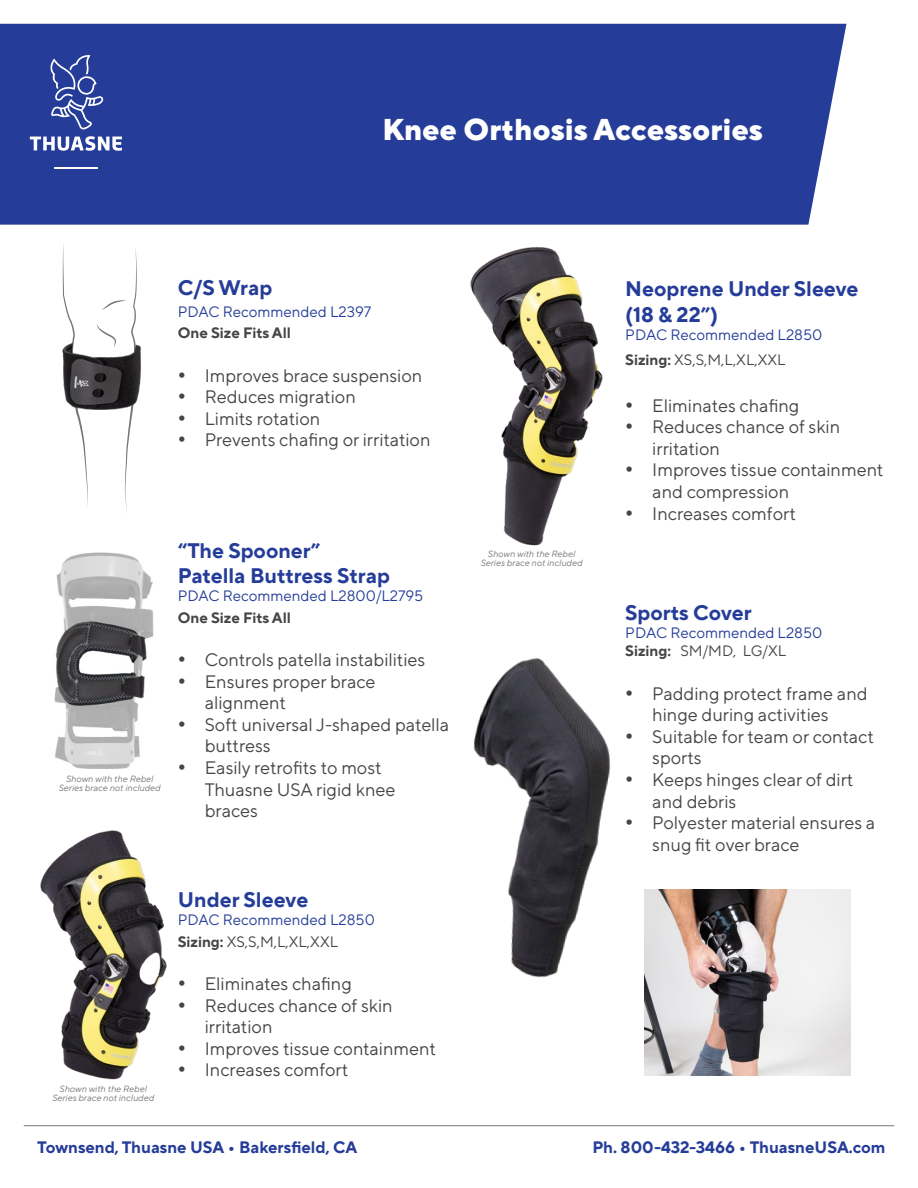
<style>
.page{position:relative;width:918px;height:1188px;background:#fff}
.page>*{position:absolute;margin:0;border:0;box-sizing:border-box;transform-origin:0 0}
.t1{font:800 30px "TT Norms Pro";color:#fff}
.t2{font:700 21px/25.2px "TT Norms Pro";color:#253d98}
.t3{font:18px/21.6px "TT Norms Pro";color:#464547}
.t4{font:700 16.5px "TT Norms Pro";color:#253d98}
.t5{font:15px/25.2px "TT Norms Pro";color:#253d98}
.t6{font:700 15px "TT Norms Pro";color:#464547}
.t7{font:italic 9px/9px "TT Norms Pro";color:#747778;text-align:center}
.s1{font-weight:700;color:#464547}
.s2{color:#464547}
</style>
<div class="page">
<img style="left:470px;top:247px;width:133px;height:299px">
<img style="left:40px;top:830px;width:127px;height:250px">
<svg style="left:76px;top:414px;width:12px;height:93px"></svg>
<svg style="left:125px;top:414px;width:8px;height:97px"></svg>
<svg style="left:63px;top:245px;width:74px;height:94px"></svg>
<img style="left:62px;top:339px;width:79px;height:75px">
<img style="left:54px;top:552px;width:100px;height:217px">
<img style="left:473px;top:658px;width:138px;height:320px">
<img style="left:644px;top:890px;width:206px;height:186px">
<div style="left:0;top:24px;width:846px;height:201px;background:#253d98"></div>
<hr style="left:24px;top:1125px;width:870px;height:1px;background:#747778">
<svg style="left:30px;top:55px;width:92px;height:96px;background:#475ca8"></svg>
<hr style="left:55px;top:168px;width:43px;height:1px;background:#fff">
<h1 class="t1" style="left:382px;top:107px;width:382px">Knee Orthosis Accessories</h1>
<p class="t2" style="left:178px;top:274px;width:96px">C/S Wrap</p>
<p class="t5" style="left:178px;top:298px;width:195px">PDAC Recommended L2397</p>
<p class="t6" style="left:178px;top:322px;width:115px">One Size Fits All</p>
<p class="t3" style="left:178px;top:363px;width:246px">• Improves brace suspension</p>
<p class="t3" style="left:178px;top:385px;width:180px">• Reduces migration</p>
<p class="t3" style="left:178px;top:406px;width:144px">• Limits rotation</p>
<p class="t3" style="left:178px;top:428px;width:254px">• Prevents chafing or irritation</p>
<p class="t7" style="left:59px;top:774px;width:103px">Shown with the Rebel<br>Series brace not included</p>
<p class="t2" style="left:178px;top:537px;width:214px">“The Spooner”<br>Patella Buttress Strap</p>
<p class="t5" style="left:178px;top:582px;width:247px">PDAC Recommended L2800/L2795</p>
<p class="t6" style="left:178px;top:607px;width:115px">One Size Fits All</p>
<p class="t3" style="left:178px;top:648px;width:249px">• Controls patella instabilities</p>
<p class="t3" style="left:205px;top:669px;width:172px;text-indent:-27px">• Ensures proper brace alignment</p>
<p class="t3" style="left:205px;top:712px;width:246px;text-indent:-27px">• Soft universal J-shaped patella buttress</p>
<p class="t3" style="left:205px;top:756px;width:192px;text-indent:-27px">• Easily retrofits to most<br>Thuasne USA rigid knee braces</p>
<p class="t7" style="left:52px;top:1084px;width:103px">Shown with the Rebel<br>Series brace not included</p>
<p class="t2" style="left:178px;top:886px;width:132px">Under Sleeve</p>
<p class="t5" style="left:178px;top:908px;width:199px;line-height:21.6px">PDAC Recommended L2850<br><span class="s1">Sizing:</span> <span class="s2">XS,S,M,L,XL,XXL</span></p>
<p class="t3" style="left:178px;top:972px;width:175px">• Eliminates chafing</p>
<p class="t3" style="left:205px;top:993px;width:189px;text-indent:-27px">• Reduces chance of skin irritation</p>
<p class="t3" style="left:178px;top:1036px;width:260px">• Improves tissue containment</p>
<p class="t3" style="left:178px;top:1058px;width:172px">• Increases comfort</p>
<p class="t7" style="left:480px;top:549px;width:103px">Shown with the Rebel<br>Series brace not included</p>
<p class="t2" style="left:625px;top:275px;width:235px">Neoprene Under Sleeve (18 &amp; 22”)</p>
<p class="t5" style="left:625px;top:321px;width:199px">PDAC Recommended L2850<br><span class="s1">Sizing:</span> <span class="s2">XS,S,M,L,XL,XXL</span></p>
<p class="t3" style="left:625px;top:393px;width:175px">• Eliminates chafing</p>
<p class="t3" style="left:652px;top:415px;width:189px;text-indent:-27px">• Reduces chance of skin irritation</p>
<p class="t3" style="left:652px;top:458px;width:233px;text-indent:-27px">• Improves tissue containment and compression</p>
<p class="t3" style="left:625px;top:501px;width:172px">• Increases comfort</p>
<p class="t2" style="left:625px;top:599px;width:128px">Sports Cover</p>
<p class="t5" style="left:625px;top:623px;width:199px;line-height:18px">PDAC Recommended L2850<br><span class="s1">Sizing:</span> <span class="s2">SM/MD, LG/XL</span></p>
<p class="t3" style="left:652px;top:681px;width:217px;text-indent:-27px">• Padding protect frame and hinge during activities</p>
<p class="t3" style="left:652px;top:724px;width:223px;text-indent:-27px">• Suitable for team or contact sports</p>
<p class="t3" style="left:652px;top:768px;width:203px;text-indent:-27px">• Keeps hinges clear of dirt and debris</p>
<p class="t3" style="left:652px;top:811px;width:224px;text-indent:-27px">• Polyester material ensures a snug fit over brace</p>
<p class="t4" style="left:37px;top:1135px;width:322px">Townsend, Thuasne USA • Bakersfield, CA</p>
<p class="t4" style="left:592px;top:1135px;width:295px">Ph. 800-432-3466 • ThuasneUSA.com</p>
</div>
